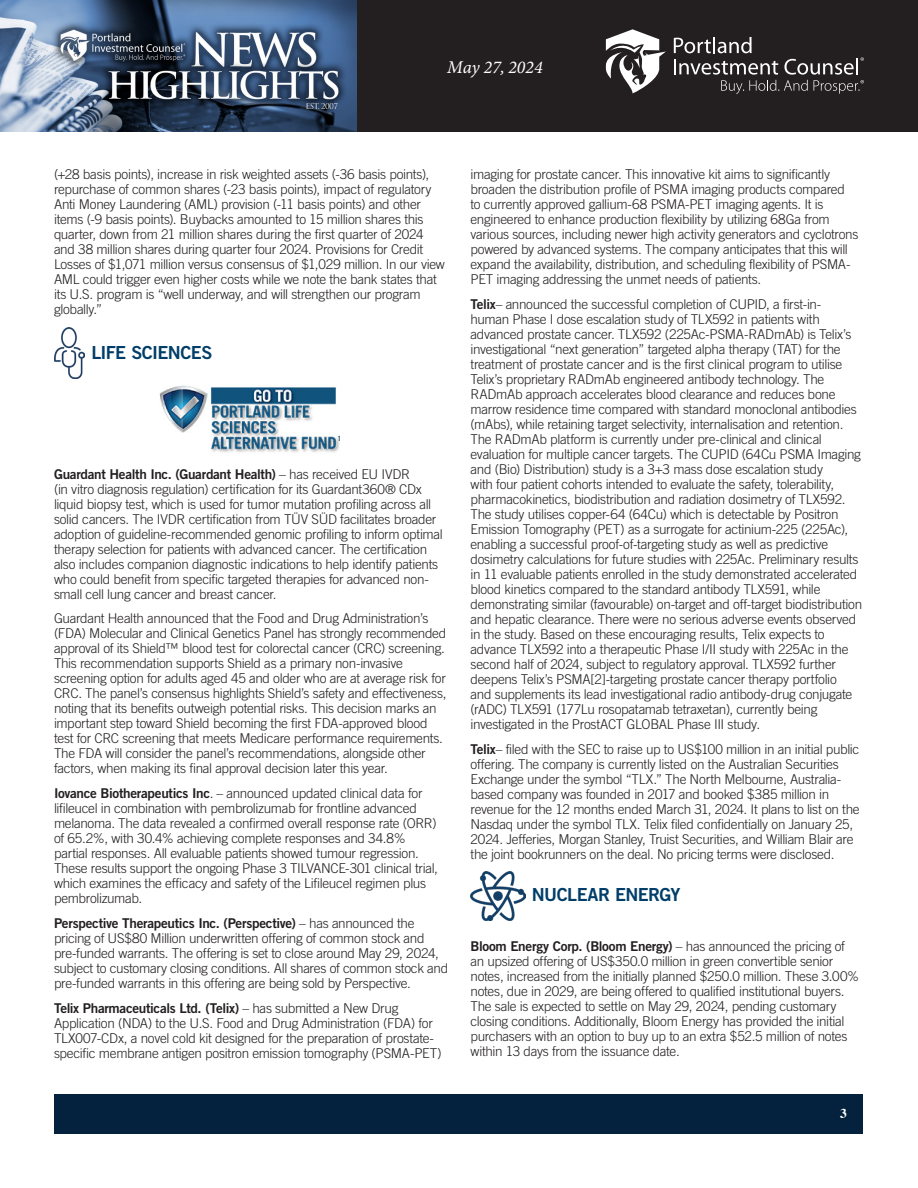
<style>
.page{position:relative;width:918px;height:1188px;background:#fff}
.page>*{position:absolute;margin:0;border:0;box-sizing:border-box;transform-origin:0 0}
.Article_-_Body{font:18px "Trade Gothic Bold Two";letter-spacing:-.035em;color:#003e69}
.t1{font:italic 18px "Minion Variable Concept";color:#fff}
.Article_-_Body-2{font:300 13.5px/15px "Trade Gothic";letter-spacing:-.02em;color:#231f20}
.t2{font:700 13.5px "Times";color:#fff}
.t3{font:7.05px "Trade Gothic Bold Cond Twenty";color:#003e69}
.s1{font-family:"Trade Gothic Bold Two";font-weight:400}
</style>
<div class="page">
<div style="left:356px;top:0;width:562px;height:132px;background:#231f20"></div>
<img style="left:0;top:0;width:356px;height:132px">
<svg style="left:674px;top:37px;width:190px;height:57px"></svg>
<svg style="left:606px;top:29px;width:60px;height:64px"></svg>
<div style="left:55px;top:1094px;width:808px;height:39px;background:#04213e"></div>
<img style="left:54px;top:327px;width:31px;height:51px">
<img style="left:160px;top:385px;width:179px;height:67px">
<img style="left:471px;top:872px;width:54px;height:49px">
<h1 class="t1" style="left:447px;top:55px;width:97px">May 27, 2024</h1>
<p class="Article_-_Body-2" style="left:54px;top:167px;width:392px">(+28 basis points), increase in risk weighted assets (-36 basis points), repurchase of common shares (-23 basis points), impact of regulatory Anti Money Laundering (AML) provision (-11 basis points) and other items (-9 basis points). Buybacks amounted to 15 million shares this quarter, down from 21 million shares during the first quarter of 2024 and 38 million shares during quarter four 2024. Provisions for Credit Losses of $1,071 million versus consensus of $1,029 million. In our view AML could trigger even higher costs while we note the bank states that its U.S. program is “well underway, and will strengthen our program globally.”</p>
<p class="Article_-_Body" style="left:91px;top:342px;width:122px">LIFE SCIENCES</p>
<p class="t3" style="left:338px;top:434px;width:5px">1</p>
<p class="Article_-_Body-2" style="left:54px;top:466px;width:390px"><span class="s1">Guardant Health Inc. (Guardant Health)</span> – has received EU IVDR<br>(in vitro diagnosis regulation) certification for its Guardant360® CDx liquid biopsy test, which is used for tumor mutation profiling across all solid cancers. The IVDR certification from TÜV SÜD facilitates broader adoption of guideline-recommended genomic profiling to inform optimal therapy selection for patients with advanced cancer. The certification also includes companion diagnostic indications to help identify patients who could benefit from specific targeted therapies for advanced non&shy;small cell lung cancer and breast cancer.</p>
<p class="Article_-_Body-2" style="left:54px;top:611px;width:394px">Guardant Health announced that the Food and Drug Administration’s (FDA) Molecular and Clinical Genetics Panel has strongly recommended approval of its Shield™ blood test for colorectal cancer (CRC) screening.<br>This recommendation supports Shield as a primary non-invasive screening option for adults aged 45 and older who are at average risk for CRC. The panel’s consensus highlights Shield’s safety and effectiveness, noting that its benefits outweigh potential risks. This decision marks an important step toward Shield becoming the first FDA-approved blood test for CRC screening that meets Medicare performance requirements.<br>The FDA will consider the panel’s recommendations, alongside other factors, when making its final approval decision later this year.</p>
<p class="Article_-_Body-2" style="left:54px;top:786px;width:386px"><span class="s1">Iovance Biotherapeutics Inc</span>. – announced updated clinical data for lifileucel in combination with pembrolizumab for frontline advanced melanoma. The data revealed a confirmed overall response rate (ORR) of 65.2%, with 30.4% achieving complete responses and 34.8% partial responses. All evaluable patients showed tumour regression.<br>These results support the ongoing Phase 3 TILVANCE-301 clinical trial, which examines the efficacy and safety of the Lifileucel regimen plus pembrolizumab.</p>
<p class="Article_-_Body-2" style="left:54px;top:915px;width:396px"><span class="s1">Perspective Therapeutics Inc. (Perspective)</span> – has announced the pricing of US$80 Million underwritten offering of common stock and pre-funded warrants. The offering is set to close around May 29, 2024, subject to customary closing conditions. All shares of common stock and pre-funded warrants in this offering are being sold by Perspective.</p>
<p class="Article_-_Body-2" style="left:54px;top:1000px;width:389px"><span class="s1">Telix Pharmaceuticals Ltd. (Telix)</span> – has submitted a New Drug Application (NDA) to the U.S. Food and Drug Administration (FDA) for TLX007-CDx, a novel cold kit designed for the preparation of prostate&shy;specific membrane antigen positron emission tomography (PSMA-PET)</p>
<p class="Article_-_Body-2" style="left:471px;top:167px;width:389px">imaging for prostate cancer. This innovative kit aims to significantly broaden the distribution profile of PSMA imaging products compared to currently approved gallium-68 PSMA-PET imaging agents. It is engineered to enhance production flexibility by utilizing 68Ga from various sources, including newer high activity generators and cyclotrons powered by advanced systems. The company anticipates that this will expand the availability, distribution, and scheduling flexibility of PSMA-PET imaging addressing the unmet needs of patients.</p>
<p class="Article_-_Body-2" style="left:471px;top:296px;width:393px"><span class="s1">Telix</span>– announced the successful completion of CUPID, a first-in&shy;human Phase I dose escalation study of TLX592 in patients with advanced prostate cancer. TLX592 (225Ac-PSMA-RADmAb) is Telix’s investigational “next generation” targeted alpha therapy (TAT) for the treatment of prostate cancer and is the first clinical program to utilise Telix’s proprietary RADmAb engineered antibody technology. The RADmAb approach accelerates blood clearance and reduces bone marrow residence time compared with standard monoclonal antibodies (mAbs), while retaining target selectivity, internalisation and retention.<br>The RADmAb platform is currently under pre-clinical and clinical evaluation for multiple cancer targets. The CUPID (64Cu PSMA Imaging and (Bio) Distribution) study is a 3+3 mass dose escalation study<br>with four patient cohorts intended to evaluate the safety, tolerability, pharmacokinetics, biodistribution and radiation dosimetry of TLX592.<br>The study utilises copper-64 (64Cu) which is detectable by Positron Emission Tomography (PET) as a surrogate for actinium-225 (225Ac), enabling a successful proof-of-targeting study as well as predictive dosimetry calculations for future studies with 225Ac. Preliminary results in 11 evaluable patients enrolled in the study demonstrated accelerated blood kinetics compared to the standard antibody TLX591, while demonstrating similar (favourable) on-target and off-target biodistribution and hepatic clearance. There were no serious adverse events observed in the study. Based on these encouraging results, Telix expects to advance TLX592 into a therapeutic Phase I/II study with 225Ac in the second half of 2024, subject to regulatory approval. TLX592 further deepens Telix’s PSMA[2]-targeting prostate cancer therapy portfolio<br>and supplements its lead investigational radio antibody-drug conjugate (rADC) TLX591 (177Lu rosopatamab tetraxetan), currently being investigated in the ProstACT GLOBAL Phase III study.</p>
<p class="Article_-_Body-2" style="left:471px;top:741px;width:391px"><span class="s1">Telix</span>– filed with the SEC to raise up to US$100 million in an initial public offering. The company is currently listed on the Australian Securities Exchange under the symbol “TLX.” The North Melbourne, Australia&shy;based company was founded in 2017 and booked $385 million in revenue for the 12 months ended March 31, 2024. It plans to list on the Nasdaq under the symbol TLX. Telix filed confidentially on January 25, 2024. Jefferies, Morgan Stanley, Truist Securities, and William Blair are the joint bookrunners on the deal. No pricing terms were disclosed.</p>
<p class="Article_-_Body" style="left:532px;top:884px;width:150px">NUCLEAR ENERGY</p>
<p class="Article_-_Body-2" style="left:471px;top:938px;width:390px"><span class="s1">Bloom Energy Corp. (Bloom Energy)</span> – has announced the pricing of an upsized offering of US$350.0 million in green convertible senior notes, increased from the initially planned $250.0 million. These 3.00% notes, due in 2029, are being offered to qualified institutional buyers.<br>The sale is expected to settle on May 29, 2024, pending customary closing conditions. Additionally, Bloom Energy has provided the initial purchasers with an option to buy up to an extra $52.5 million of notes within 13 days from the issuance date.</p>
<p class="t2" style="left:840px;top:1100px;width:8px">3</p>
</div>
